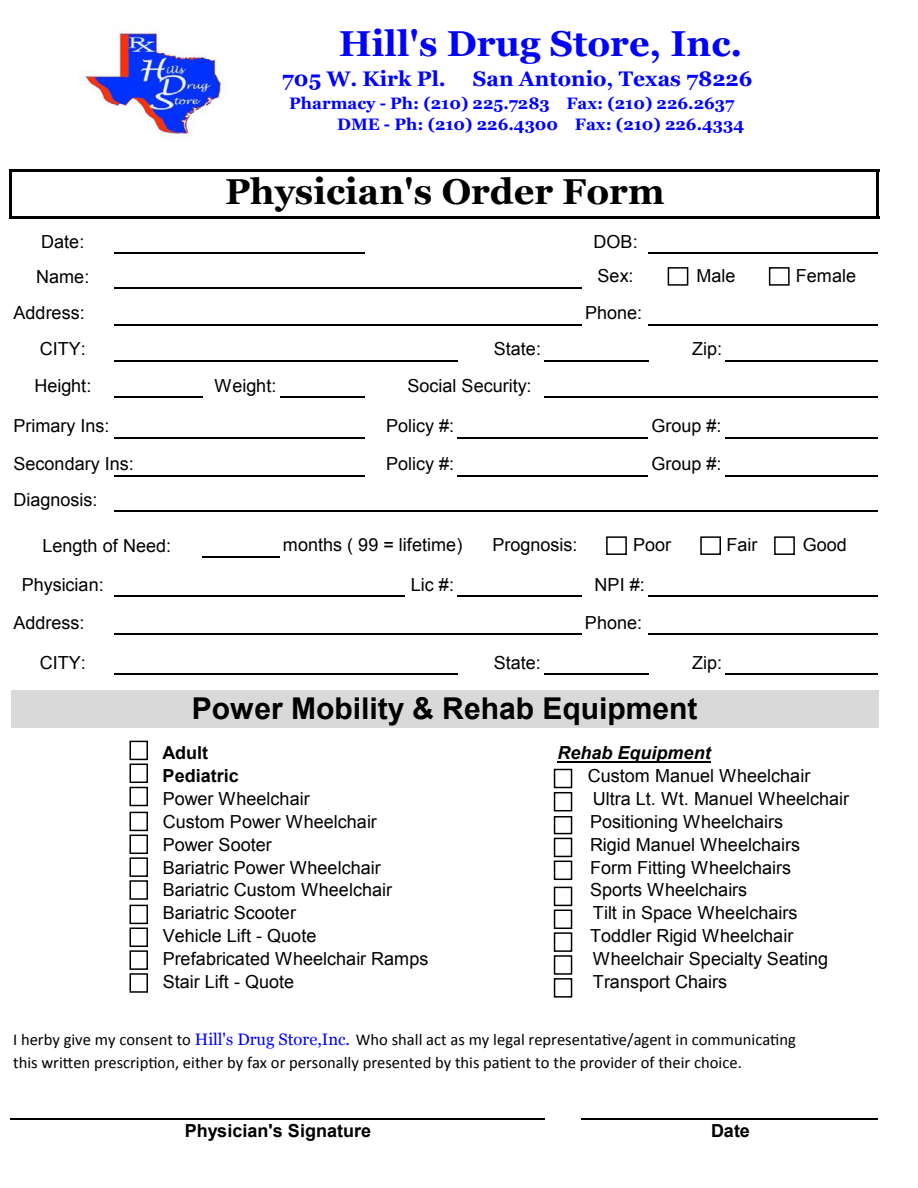
<style>
.page{position:relative;width:918px;height:1188px;background:#fff}
.page>*{position:absolute;margin:0;border:0;box-sizing:border-box;transform-origin:0 0}
.t1{font:700 36px "Georgia";color:#00f}
.t2{font:700 36px "Georgia";color:#000}
.t3{font:700 30px "Arial";color:#000}
.t4{font:700 21px "Georgia";color:#00f}
.t5{font:18px/38px "Arial";letter-spacing:.005em;color:#000}
.t6{font:700 18px/22.8px "Arial";color:#000}
.t7{font:italic 700 18px "Arial";color:#000}
.t8{font:16.5px/22.8px "Calibri";color:#000}
.t9{font:700 16.5px/21.8px "Georgia";color:#00f}
.s1{font-family:"Georgia";color:#00f}
</style>
<div class="page">
<div style="left:11px;top:690px;width:867px;height:38px;background:#d9d9d9"></div>
<hr style="left:557px;top:761px;width:154px;height:1px;background:#000">
<hr style="left:114px;top:252px;width:250px;height:2px;background:#000">
<hr style="left:114px;top:324px;width:468px;height:1px;background:#000">
<hr style="left:114px;top:360px;width:344px;height:1px;background:#000">
<hr style="left:544px;top:360px;width:104px;height:1px;background:#000">
<hr style="left:114px;top:397px;width:88px;height:1px;background:#000">
<hr style="left:280px;top:397px;width:84px;height:1px;background:#000">
<hr style="left:114px;top:437px;width:250px;height:1px;background:#000">
<hr style="left:457px;top:437px;width:191px;height:1px;background:#000">
<hr style="left:114px;top:475px;width:250px;height:1px;background:#000">
<hr style="left:457px;top:475px;width:191px;height:1px;background:#000">
<hr style="left:114px;top:595px;width:290px;height:2px;background:#000">
<hr style="left:457px;top:595px;width:125px;height:2px;background:#000">
<hr style="left:114px;top:633px;width:468px;height:2px;background:#000">
<hr style="left:114px;top:674px;width:344px;height:1px;background:#000">
<hr style="left:544px;top:674px;width:104px;height:1px;background:#000">
<hr style="left:10px;top:1118px;width:534px;height:2px;background:#000">
<hr style="left:9px;top:169px;width:3px;height:50px;background:#000">
<hr style="left:876px;top:172px;width:3px;height:47px;background:#000">
<hr style="left:12px;top:169px;width:867px;height:3px;background:#000">
<hr style="left:12px;top:216px;width:867px;height:3px;background:#000">
<hr style="left:648px;top:252px;width:230px;height:2px;background:#000">
<hr style="left:114px;top:287px;width:468px;height:2px;background:#000">
<hr style="left:648px;top:324px;width:230px;height:1px;background:#000">
<hr style="left:726px;top:360px;width:152px;height:1px;background:#000">
<hr style="left:544px;top:397px;width:334px;height:1px;background:#000">
<hr style="left:726px;top:437px;width:152px;height:1px;background:#000">
<hr style="left:726px;top:475px;width:152px;height:1px;background:#000">
<hr style="left:114px;top:511px;width:764px;height:1px;background:#000">
<hr style="left:202px;top:556px;width:78px;height:2px;background:#000">
<hr style="left:648px;top:595px;width:230px;height:2px;background:#000">
<hr style="left:648px;top:633px;width:230px;height:2px;background:#000">
<hr style="left:726px;top:674px;width:152px;height:1px;background:#000">
<hr style="left:582px;top:1118px;width:296px;height:2px;background:#000">
<img style="left:79px;top:26px;width:148px;height:114px">
<div style="left:668px;top:267px;width:20px;height:19px;background:#fff;border:2px solid #000"></div>
<div style="left:769px;top:267px;width:21px;height:19px;background:#fff;border:2px solid #000"></div>
<div style="left:774px;top:536px;width:21px;height:19px;background:#fff;border:2px solid #000"></div>
<div style="left:700px;top:536px;width:21px;height:19px;background:#fff;border:2px solid #000"></div>
<div style="left:606px;top:536px;width:21px;height:19px;background:#fff;border:2px solid #000"></div>
<div style="left:130px;top:973px;width:18px;height:20px;background:#fff;border:2px solid #000"></div>
<div style="left:129px;top:741px;width:19px;height:19px;background:#fff;border:2px solid #000"></div>
<div style="left:554px;top:978px;width:18px;height:20px;background:#fff;border:2px solid #000"></div>
<div style="left:554px;top:769px;width:18px;height:19px;background:#fff;border:2px solid #000"></div>
<div style="left:554px;top:910px;width:18px;height:19px;background:#fff;border:2px solid #000"></div>
<div style="left:554px;top:932px;width:18px;height:20px;background:#fff;border:2px solid #000"></div>
<div style="left:554px;top:838px;width:18px;height:19px;background:#fff;border:2px solid #000"></div>
<div style="left:554px;top:816px;width:18px;height:18px;background:#fff;border:2px solid #000"></div>
<div style="left:554px;top:955px;width:18px;height:20px;background:#fff;border:2px solid #000"></div>
<div style="left:554px;top:792px;width:18px;height:19px;background:#fff;border:2px solid #000"></div>
<div style="left:129px;top:812px;width:19px;height:19px;background:#fff;border:2px solid #000"></div>
<div style="left:129px;top:787px;width:19px;height:19px;background:#fff;border:2px solid #000"></div>
<div style="left:129px;top:764px;width:19px;height:19px;background:#fff;border:2px solid #000"></div>
<div style="left:554px;top:887px;width:18px;height:19px;background:#fff;border:2px solid #000"></div>
<div style="left:554px;top:861px;width:18px;height:19px;background:#fff;border:2px solid #000"></div>
<div style="left:129px;top:905px;width:19px;height:19px;background:#fff;border:2px solid #000"></div>
<div style="left:129px;top:880px;width:19px;height:20px;background:#fff;border:2px solid #000"></div>
<div style="left:129px;top:857px;width:19px;height:20px;background:#fff;border:2px solid #000"></div>
<div style="left:129px;top:835px;width:19px;height:19px;background:#fff;border:2px solid #000"></div>
<div style="left:129px;top:928px;width:19px;height:19px;background:#fff;border:2px solid #000"></div>
<div style="left:129px;top:950px;width:19px;height:20px;background:#fff;border:2px solid #000"></div>
<h1 class="t1" style="left:339px;top:21px;width:405px">Hill's Drug Store, Inc.</h1>
<p class="t4" style="left:282px;top:65px;width:165px">705 W. Kirk Pl.</p>
<p class="t4" style="left:473px;top:65px;width:281px">San Antonio, Texas 78226</p>
<p class="t9" style="left:337px;top:92px;width:409px;text-indent:-48px">Pharmacy - Ph: (210) 225.7283 Fax: (210) 226.2637<br>DME - Ph: (210) 226.4300 Fax: (210) 226.4334</p>
<h1 class="t2" style="left:225px;top:169px;width:441px">Physician's Order Form</h1>
<p class="t5" style="left:41px;top:223px;width:45px">Date:</p>
<p class="t5" style="left:594px;top:223px;width:46px">DOB:</p>
<p class="t5" style="left:36px;top:258px;width:55px">Name:</p>
<p class="t5" style="left:598px;top:257px;width:37px">Sex:</p>
<p class="t5" style="left:13px;top:294px;width:73px">Address:</p>
<p class="t5" style="left:585px;top:294px;width:59px">Phone:</p>
<p class="t5" style="left:40px;top:330px;width:48px">CITY:</p>
<p class="t5" style="left:494px;top:330px;width:49px">State:</p>
<p class="t5" style="left:692px;top:330px;width:32px">Zip:</p>
<p class="t5" style="left:34px;top:367px;width:58px">Height:</p>
<p class="t5" style="left:215px;top:367px;width:63px">Weight:</p>
<p class="t5" style="left:408px;top:367px;width:126px">Social Security:</p>
<p class="t5" style="left:13px;top:407px;width:98px">Primary Ins:</p>
<p class="t5" style="left:651px;top:407px;width:72px">Group #:</p>
<p class="t5" style="left:13px;top:445px;width:122px">Secondary Ins:</p>
<p class="t5" style="left:651px;top:445px;width:72px">Group #:</p>
<p class="t5" style="left:13px;top:481px;width:85px">Diagnosis:</p>
<p class="t5" style="left:696px;top:257px;width:40px">Male</p>
<p class="t5" style="left:796px;top:257px;width:62px">Female</p>
<p class="t5" style="left:386px;top:407px;width:69px">Policy #:<br>Policy #:</p>
<p class="t5" style="left:42px;top:527px;width:130px">Length of Need:</p>
<p class="t5" style="left:283px;top:526px;width:181px">months ( 99 = lifetime)</p>
<p class="t5" style="left:493px;top:526px;width:87px">Prognosis:</p>
<p class="t5" style="left:633px;top:526px;width:40px">Poor</p>
<p class="t5" style="left:727px;top:526px;width:32px">Fair</p>
<p class="t5" style="left:803px;top:526px;width:46px">Good</p>
<p class="t5" style="left:22px;top:566px;width:84px">Physician:</p>
<p class="t5" style="left:411px;top:566px;width:45px">Lic #:</p>
<p class="t5" style="left:595px;top:566px;width:52px">NPI #:</p>
<p class="t5" style="left:13px;top:604px;width:73px">Address:</p>
<p class="t5" style="left:585px;top:604px;width:59px">Phone:</p>
<p class="t5" style="left:40px;top:644px;width:48px">CITY:</p>
<p class="t5" style="left:494px;top:644px;width:49px">State:</p>
<p class="t5" style="left:692px;top:644px;width:32px">Zip:</p>
<h2 class="t3" style="left:192px;top:689px;width:507px">Power Mobility &amp; Rehab Equipment</h2>
<p class="t6" style="left:163px;top:742px;width:78px">Adult<br>Pediatric</p>
<p class="t7" style="left:557px;top:740px;width:155px">Rehab Equipment</p>
<p class="t5" style="left:588px;top:757px;width:224px">Custom Manuel Wheelchair</p>
<p class="t5" style="left:163px;top:780px;width:148px">Power Wheelchair</p>
<p class="t5" style="left:593px;top:780px;width:258px">Ultra Lt. Wt. Manuel Wheelchair</p>
<p class="t5" style="left:163px;top:803px;width:216px">Custom Power Wheelchair</p>
<p class="t5" style="left:590px;top:803px;width:195px">Positioning Wheelchairs</p>
<p class="t5" style="left:163px;top:826px;width:111px">Power Sooter</p>
<p class="t5" style="left:590px;top:826px;width:212px">Rigid Manuel Wheelchairs</p>
<p class="t5" style="left:163px;top:848px;width:220px">Bariatric Power Wheelchair</p>
<p class="t5" style="left:590px;top:848px;width:203px">Form Fitting Wheelchairs</p>
<p class="t5" style="left:163px;top:871px;width:231px">Bariatric Custom Wheelchair</p>
<p class="t5" style="left:590px;top:871px;width:159px">Sports Wheelchairs</p>
<p class="t5" style="left:163px;top:894px;width:135px">Bariatric Scooter</p>
<p class="t5" style="left:593px;top:894px;width:206px">Tilt in Space Wheelchairs</p>
<p class="t5" style="left:163px;top:917px;width:155px">Vehicle Lift - Quote</p>
<p class="t5" style="left:590px;top:917px;width:205px">Toddler Rigid Wheelchair</p>
<p class="t5" style="left:163px;top:940px;width:267px">Prefabricated Wheelchair Ramps</p>
<p class="t5" style="left:593px;top:940px;width:237px">Wheelchair Specialty Seating</p>
<p class="t5" style="left:163px;top:963px;width:133px">Stair Lift - Quote</p>
<p class="t5" style="left:593px;top:963px;width:136px">Transport Chairs</p>
<p class="t8" style="left:13px;top:1028px;width:784px">I herby give my consent to <span class="s1">Hill's Drug Store,Inc.</span> Who shall act as my legal representative/agent in communicating this written prescription, either by fax or personally presented by this patient to the provider of their choice.</p>
<p class="t6" style="left:185px;top:1119px;width:188px">Physician's Signature</p>
<p class="t6" style="left:711px;top:1119px;width:40px">Date</p>
</div>
